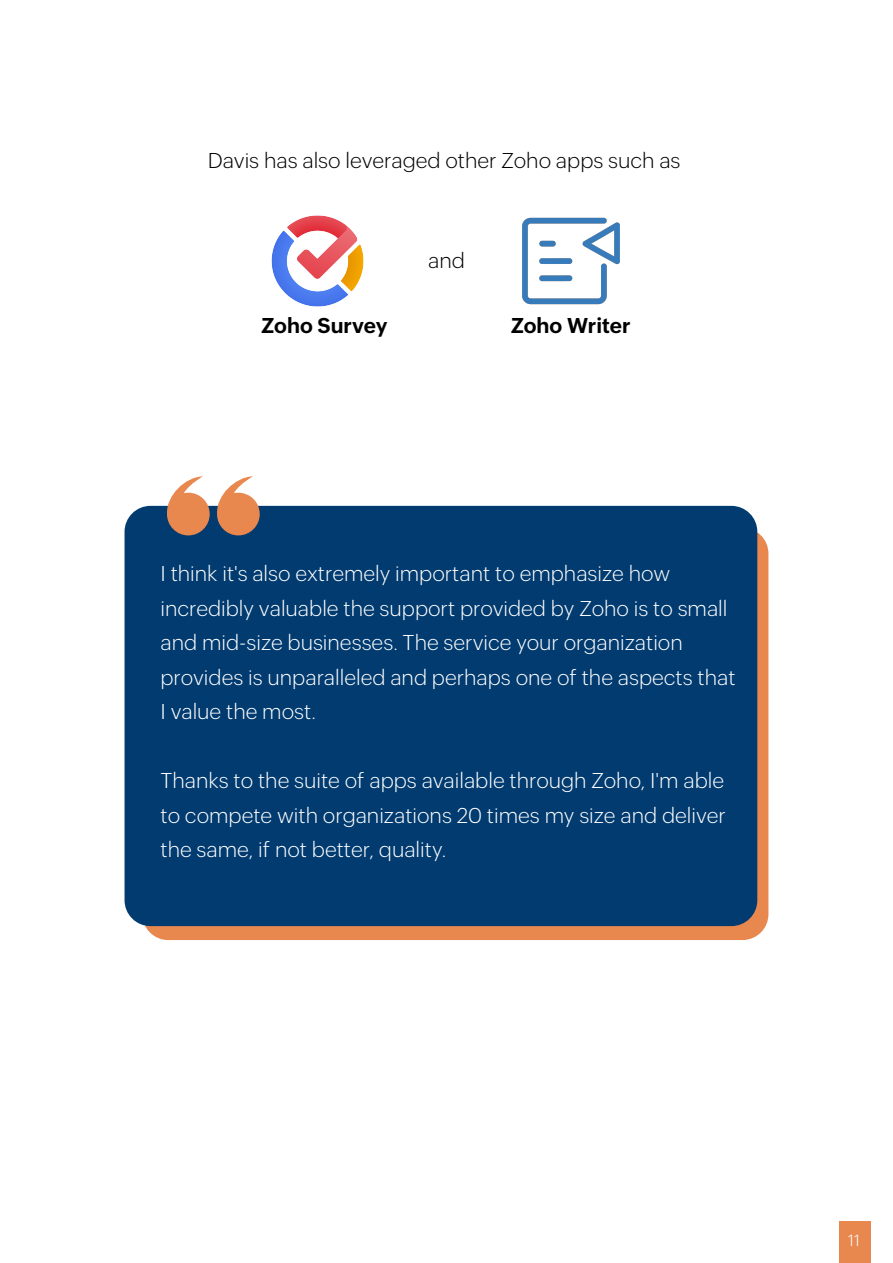
<style>
.page{position:relative;width:893px;height:1263px;background:#fff}
.page>*{position:absolute;margin:0;border:0;box-sizing:border-box;transform-origin:0 0}
.t1{font:300 21px/34.5px "Zoho Puvi";color:#fff}
.t2{font:300 21px "Zoho Puvi";color:#000}
.t3{font:700 21px "Zoho Puvi";color:#000}
.t4{font:300 15.75px "Zoho Puvi";color:#fff}
</style>
<div class="page">
<img style="left:271px;top:215px;width:93px;height:92px">
<img style="left:522px;top:217px;width:98px;height:88px">
<div style="left:142px;top:528px;width:626px;height:412px;background:#e8874e;border-radius:26px"></div>
<div style="left:125px;top:506px;width:632px;height:420px;background:#013b70;border-radius:26px"></div>
<svg style="left:166px;top:476px;width:44px;height:59px"></svg>
<svg style="left:216px;top:476px;width:44px;height:59px"></svg>
<div style="left:839px;top:1222px;width:32px;height:41px;background:#e8874e"></div>
<p class="t2" style="left:208px;top:145px;width:474px">Davis has also leveraged other Zoho apps such as</p>
<p class="t2" style="left:428px;top:245px;width:38px">and</p>
<p class="t3" style="left:262px;top:309px;width:128px">Zoho Survey</p>
<p class="t3" style="left:511px;top:309px;width:121px">Zoho Writer</p>
<p class="t1" style="left:160px;top:555px;width:577px">I think it's also extremely important to emphasize how incredibly valuable the support provided by Zoho is to small and mid-size businesses. The service your organization provides is unparalleled and perhaps one of the aspects that I value the most.</p>
<p class="t1" style="left:160px;top:762px;width:567px;text-align:justify">Thanks to the suite of apps available through Zoho, I'm able to compete with organizations 20 times my size and deliver the same, if not better, quality.</p>
<p class="t4" style="left:848px;top:1229px;width:13px">11</p>
</div>
